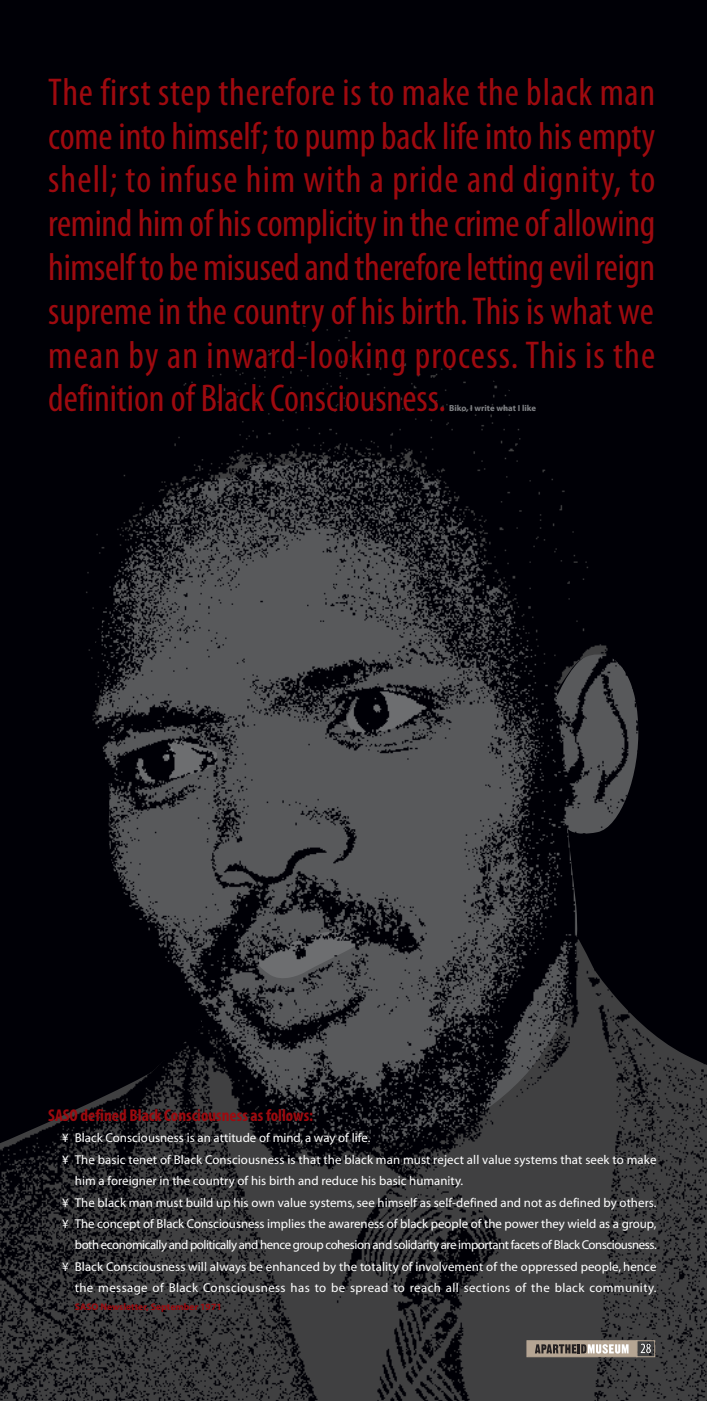
<style>
.page{position:relative;width:707px;height:1401px;background:#fff}
.page>*{position:absolute;margin:0;border:0;box-sizing:border-box;transform-origin:0 0}
.t1{font:condensed 38.85px/43.8px "Myriad Pro";color:#9e0a0f;text-align:justify}
.t2{font:700 condensed 17.15px "Myriad Pro";color:#9e0a0f}
.t3{font:12.78px "Myriad MM 406 600";color:#fff}
.t4{font:12.78px "Myriad MM 406 600";letter-spacing:-.035em;color:#fff}
.t5{font:12.78px "Myriad MM 406 600";letter-spacing:.03em;color:#fff}
.t6{font:700 9.62px "Myriad Pro";color:#9e0a0f}
.t7{font:700 8.75px "Myriad Pro";color:#808285}
</style>
<div class="page">
<div style="left:0;top:0;width:706px;height:1400px;background:#000006"></div>
<img style="left:0;top:325px;width:706px;height:1075px">
<svg style="left:526px;top:1340px;width:110px;height:16px"></svg>
<svg style="left:534px;top:1343px;width:94px;height:10px"></svg>
<div style="left:636px;top:1340px;width:18px;height:16px;border:1px solid #b5a593"></div>
<svg style="left:640px;top:1343px;width:10px;height:9px"></svg>
<p class="t1" style="left:48px;top:73px;width:608px">The first step therefore is to make the black man come into himself; to pump back life into his empty shell; to infuse him with a pride and dignity, to remind him of his complicity in the crime of allowing himself to be misused and therefore letting evil reign supreme in the country of his birth. This is what we mean by an inward-looking process. This is the definition of Black Consciousness.</p>
<p class="t7" style="left:449px;top:404px;width:88px">Biko, I write what I like</p>
<h2 class="t2" style="left:48px;top:1108px;width:266px">SASO defined Black Consciousness as follows:</h2>
<p class="t3" style="left:62px;top:1132px;width:310px">¥ Black Consciousness is an attitude of mind, a way of life.</p>
<p class="t3" style="left:62px;top:1153px;width:595px">¥ The basic tenet of Black Consciousness is that the black man must reject all value systems that seek to make</p>
<p class="t3" style="left:75px;top:1175px;width:389px">him a foreigner in the country of his birth and reduce his basic humanity.</p>
<p class="t3" style="left:62px;top:1196px;width:595px">¥ The black man must build up his own value systems, see himself as self-defined and not as defined by others.</p>
<p class="t3" style="left:62px;top:1218px;width:595px">¥ The concept of Black Consciousness implies the awareness of black people of the power they wield as a group,</p>
<p class="t4" style="left:75px;top:1239px;width:583px">both economically and politically and hence group cohesion and solidarity are important facets of Black Consciousness.</p>
<p class="t3" style="left:62px;top:1260px;width:595px">¥ Black Consciousness will always be enhanced by the totality of involvement of the oppressed people, hence</p>
<p class="t5" style="left:75px;top:1282px;width:582px">the message of Black Consciousness has to be spread to reach all sections of the black community.</p>
<p class="t6" style="left:75px;top:1302px;width:148px">SASO Newsletter, September 1971</p>
</div>
